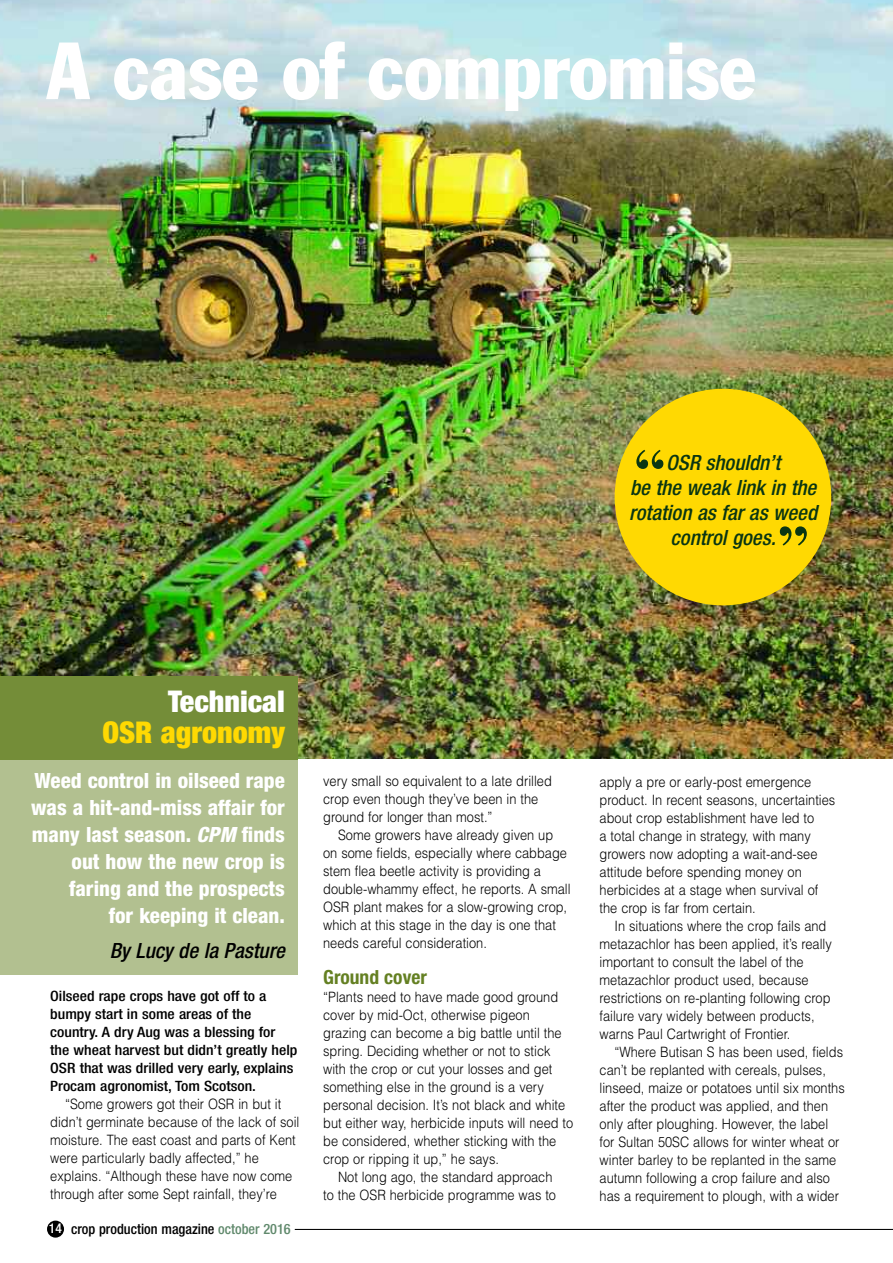
<style>
.page{position:relative;width:893px;height:1263px;background:#fff}
.page>*{position:absolute;margin:0;border:0;box-sizing:border-box;transform-origin:0 0}
.t1{font:condensed 79.5px "Franklin Gothic";color:#fff}
.t2{font:700 58.95px "Bodoni BT";color:#0a3512}
.t3{font:900 condensed 30px "Helvetica Neue";color:#ffd902}
.t4{font:900 condensed 30px "Helvetica Neue";color:#fff}
.t5{font:800 condensed 21px/27px "Helvetica Neue";color:#fff;text-align:right}
.t6{font:italic 500 condensed 21px/25.2px "Helvetica Neue";color:#0a3512;text-align:center}
.t7{font:italic 500 condensed 21px "Helvetica Neue";color:#000}
.t8{font:700 condensed 19.5px "Helvetica Neue";color:#648022}
.t9{font:300 14.25px/18px "Helvetica";color:#000;scale:.9 1}
.t10{font:500 condensed 14.25px/18px "Helvetica Neue";color:#000;scale:1.1 1}
.t11{font:500 condensed 14.25px "Helvetica Neue";color:#000}
.s1{font-style:italic}
.s2{font-size:13.5px;color:#fff}
.s3{color:#60896c}
</style>
<div class="page">
<img style="left:0;top:0;width:893px;height:758px">
<div style="left:0;top:677px;width:298px;height:85px;background:#748d38"></div>
<div style="left:0;top:760px;width:298px;height:215px;background:#b2c090"></div>
<div style="left:615px;top:389px;width:216px;height:216px;background:#ffd902;border-radius:50%"></div>
<div style="left:47px;top:1220px;width:17px;height:17px;background:#000;border-radius:50%"></div>
<hr style="left:295px;top:1229px;width:598px;height:1px;background:#000">
<h1 class="t1" style="left:47px;top:43px;width:711px">A case of compromise</h1>
<h2 class="t2" style="left:633px;top:451px;width:35px">“</h2>
<h3 class="t6" style="left:629px;top:451px;width:189px">OSR shouldn’t<br>be the weak link in the rotation as far as weed control goes.</h3>
<h2 class="t2" style="left:776px;top:527px;width:35px">”</h2>
<h3 class="t4" style="left:168px;top:690px;width:118px">Technical</h3>
<h3 class="t3" style="left:102px;top:722px;width:184px">OSR agronomy</h3>
<h3 class="t5" style="left:31px;top:768px;width:255px">Weed control in oilseed rape was a hit-and-miss affair for many last season. <span class="s1">CPM</span> finds out how the new crop is faring and the prospects<br>for keeping it clean.</h3>
<h3 class="t7" style="left:110px;top:943px;width:177px">By Lucy de la Pasture</h3>
<p class="t10" style="left:50px;top:988px;width:226px">Oilseed rape crops have got off to a bumpy start in some areas of the country. A dry Aug was a blessing for the wheat harvest but didn’t greatly help OSR that was drilled very early, explains Procam agronomist, Tom Scotson.</p>
<p class="t9" style="left:50px;top:1095px;width:278px;text-indent:15px">“Some growers got their OSR in but it didn’t germinate because of the lack of soil moisture. The east coast and parts of Kent were particularly badly affected,” he explains. “Although these have now come through after some Sept rainfall, they’re</p>
<p class="t11" style="left:49px;top:1224px;width:243px"><span class="s2">14</span> crop production magazine <span class="s3">october 2016</span></p>
<p class="t9" style="left:323px;top:772px;width:256px">very small so equivalent to a late drilled crop even though they’ve been in the ground for longer than most.”</p>
<p class="t9" style="left:323px;top:826px;width:276px;text-indent:15px">Some growers have already given up on some fields, especially where cabbage stem flea beetle activity is providing a double-whammy effect, he reports. A small OSR plant makes for a slow-growing crop, which at this stage in the day is one that needs careful consideration.</p>
<h3 class="t8" style="left:323px;top:970px;width:105px">Ground cover</h3>
<p class="t9" style="left:323px;top:988px;width:279px">“Plants need to have made good ground cover by mid-Oct, otherwise pigeon grazing can become a big battle until the spring. Deciding whether or not to stick with the crop or cut your losses and get something else in the ground is a very personal decision. It’s not black and white but either way, herbicide inputs will need to be considered, whether sticking with the crop or ripping it up,” he says.</p>
<p class="t9" style="left:323px;top:1168px;width:260px;text-align:right">Not long ago, the standard approach<br>to the OSR herbicide programme was to</p>
<p class="t9" style="left:600px;top:773px;width:263px">apply a pre or early-post emergence product. In recent seasons, uncertainties about crop establishment have led to<br>a total change in strategy, with many growers now adopting a wait-and-see attitude before spending money on herbicides at a stage when survival of the crop is far from certain.</p>
<p class="t9" style="left:600px;top:917px;width:260px;text-indent:15px">In situations where the crop fails and metazachlor has been applied, it’s really important to consult the label of the metazachlor product used, because restrictions on re-planting following crop failure vary widely between products, warns Paul Cartwright of Frontier.</p>
<p class="t9" style="left:600px;top:1043px;width:274px;text-indent:15px">“Where Butisan S has been used, fields can’t be replanted with cereals, pulses, linseed, maize or potatoes until six months after the product was applied, and then only after ploughing. However, the label for Sultan 50SC allows for winter wheat or winter barley to be replanted in the same autumn following a crop failure and also has a requirement to plough, with a wider</p>
</div>
